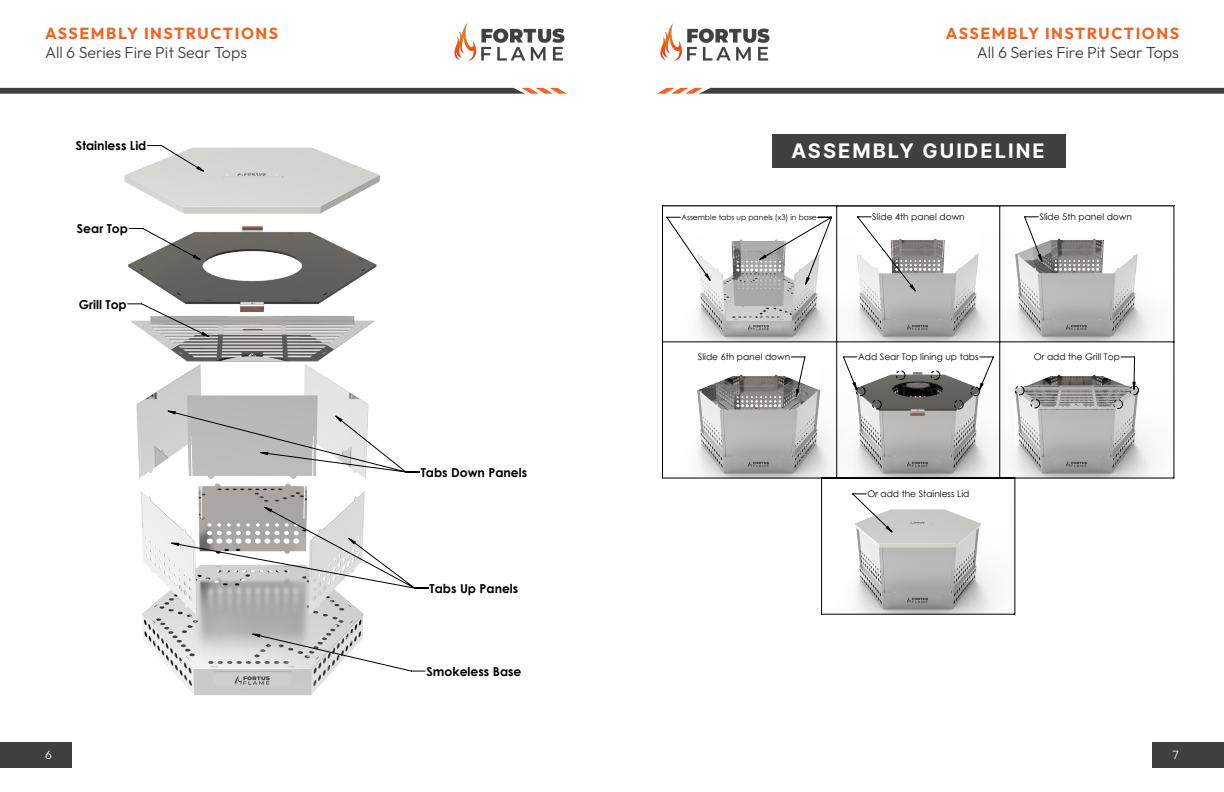
<style>
.page{position:relative;width:1224px;height:792px;background:#fff}
.page>*{position:absolute;margin:0;border:0;box-sizing:border-box;transform-origin:0 0}
.t1{font:20px "Inter";letter-spacing:.1em;color:#fff}
.t2{font:300 16px "Outfit";color:#404040}
.t3{font:700 16px "Outfit";letter-spacing:.1em;color:#ef6523}
.t4{font:700 12.4px "Century Gothic";color:#000}
.t5{font:300 12px "Outfit";color:#fff}
.t6{font:9.1px "Century Gothic";color:#000}
.t7{font:7.6px "Century Gothic";color:#000}
</style>
<div class="page">
<img style="left:454px;top:23px;width:111px;height:37px">
<img style="left:660px;top:23px;width:110px;height:37px">
<div style="left:0;top:742px;width:72px;height:26px;background:#404040"></div>
<div style="left:1152px;top:742px;width:72px;height:26px;background:#404040"></div>
<svg style="left:0;top:88px;width:567px;height:6px"></svg>
<svg style="left:657px;top:88px;width:567px;height:6px"></svg>
<hr style="left:933px;top:154px;width:1px;height:278px;background:#000">
<hr style="left:588px;top:154px;width:1px;height:278px;background:#000">
<hr style="left:573px;top:432px;width:1px;height:139px;background:#000">
<hr style="left:755px;top:154px;width:1px;height:278px;background:#000">
<svg style="left:124px;top:145px;width:305px;height:550px"></svg>
<svg style="left:168px;top:167px;width:187px;height:470px"></svg>
<div style="left:772px;top:134px;width:294px;height:34px;background:#404040"></div>
<svg style="left:832px;top:205px;width:343px;height:410px"></svg>
<svg style="left:662px;top:205px;width:170px;height:410px"></svg>
<svg style="left:796px;top:254px;width:339px;height:278px"></svg>
<h2 class="t3" style="left:45px;top:24px;width:235px">ASSEMBLY INSTRUCTIONS</h2>
<h2 class="t2" style="left:45px;top:43px;width:204px">All 6 Series Fire Pit Sear Tops</h2>
<h3 class="t4" style="left:76px;top:136px;width:72px">Stainless Lid</h3>
<h3 class="t4" style="left:77px;top:219px;width:53px">Sear Top</h3>
<h3 class="t4" style="left:79px;top:295px;width:49px">Grill Top</h3>
<h3 class="t4" style="left:421px;top:463px;width:108px">Tabs Down Panels</h3>
<h3 class="t4" style="left:430px;top:579px;width:90px">Tabs Up Panels</h3>
<h3 class="t4" style="left:427px;top:662px;width:97px">Smokeless Base</h3>
<h2 class="t3" style="left:946px;top:24px;width:235px">ASSEMBLY INSTRUCTIONS</h2>
<h2 class="t2" style="left:977px;top:43px;width:204px">All 6 Series Fire Pit Sear Tops</h2>
<h1 class="t1" style="left:791px;top:137px;width:255px">ASSEMBLY GUIDELINE</h1>
<p class="t7" style="left:681px;top:212px;width:137px">Assemble tabs up panels (x3) in base</p>
<p class="t6" style="left:872px;top:211px;width:94px">Slide 4th panel down</p>
<p class="t6" style="left:1039px;top:211px;width:94px">Slide 5th panel down</p>
<p class="t6" style="left:698px;top:351px;width:94px">Slide 6th panel down</p>
<p class="t6" style="left:1034px;top:351px;width:88px">Or add the Grill Top</p>
<p class="t6" style="left:858px;top:351px;width:122px">Add Sear Top lining up tabs</p>
<p class="t6" style="left:867px;top:488px;width:104px">Or add the Stainless Lid</p>
<h3 class="t5" style="left:45px;top:748px;width:8px">6</h3>
<h3 class="t5" style="left:1173px;top:748px;width:8px">7</h3>
</div>
